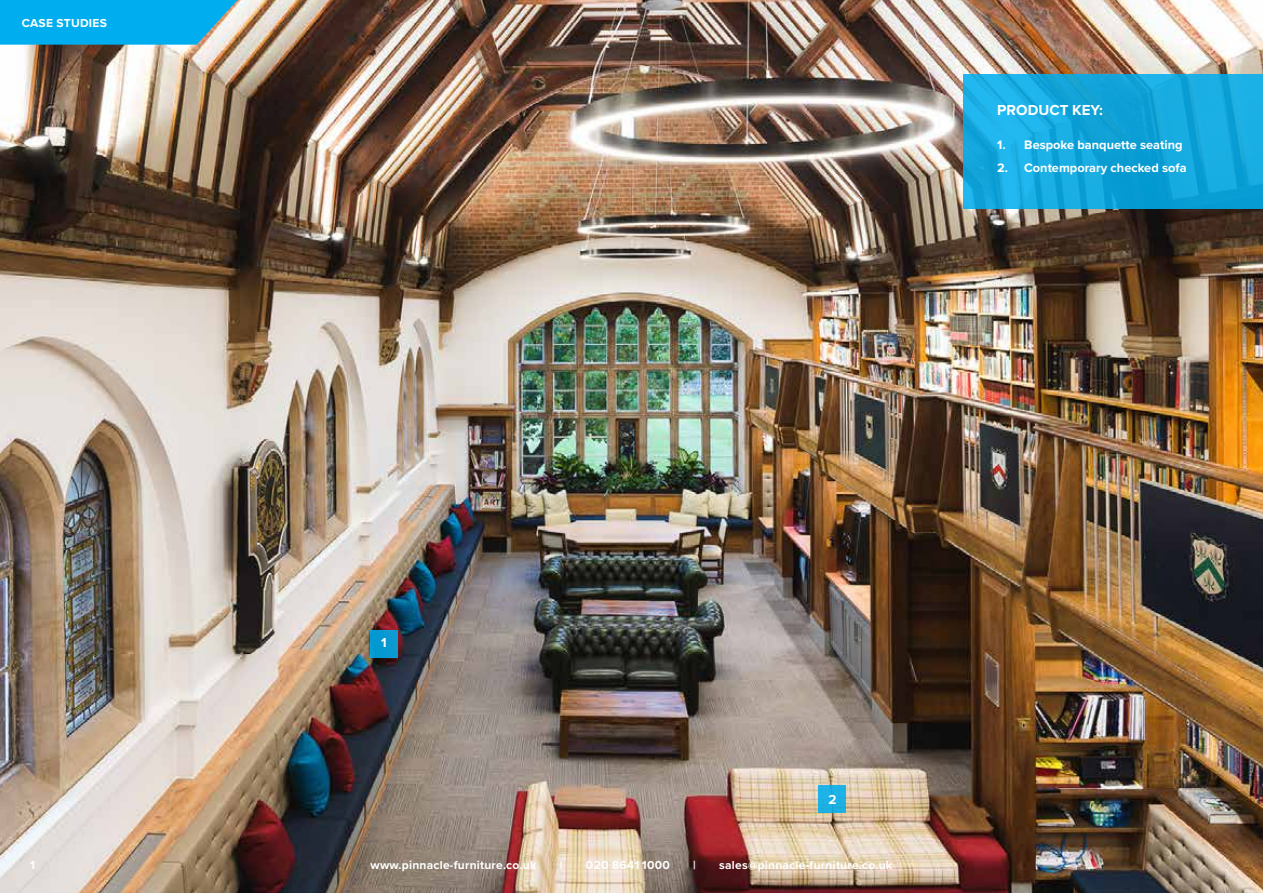
<style>
.page{position:relative;width:1263px;height:893px;background:#fff}
.page>*{position:absolute;margin:0;border:0;box-sizing:border-box;transform-origin:0 0}
.t1{font:700 15px "Proxima Nova";color:#fff}
.t2{font:700 13.5px "Proxima Nova";color:#fff}
.t3{font:700 12.75px "Proxima Nova";color:#fff}
.t4{font:700 12px "Proxima Nova";letter-spacing:.02em;color:#fff}
</style>
<div class="page">
<img style="left:0;top:0;width:1263px;height:893px">
<div style="left:370px;top:630px;width:28px;height:28px;background:#0699d1"></div>
<div style="left:818px;top:785px;width:28px;height:28px;background:#1db1e5"></div>
<svg style="left:963px;top:74px;width:300px;height:134px;background:#14a8de"></svg>
<svg style="left:0;top:0;width:249px;height:45px;background:#1eb2e8"></svg>
<p class="t4" style="left:22px;top:14px;width:87px">CASE STUDIES</p>
<p class="t1" style="left:997px;top:98px;width:107px">PRODUCT KEY:</p>
<p class="t3" style="left:997px;top:135px;width:187px">1. Bespoke banquette seating</p>
<p class="t3" style="left:997px;top:158px;width:191px">2. Contemporary checked sofa</p>
<p class="t2" style="left:381px;top:633px;width:7px">1</p>
<p class="t2" style="left:828px;top:790px;width:10px">2</p>
<p class="t4" style="left:30px;top:856px;width:6px">1</p>
<p class="t4" style="left:371px;top:856px;width:167px">www.pinnacle-furniture.co.uk</p>
<p class="t4" style="left:560px;top:856px;width:4px">|</p>
<p class="t4" style="left:586px;top:856px;width:85px">020 8641 1000</p>
<p class="t4" style="left:693px;top:856px;width:4px">|</p>
<p class="t4" style="left:719px;top:856px;width:175px">sales@pinnacle-furniture.co.uk</p>
</div>
